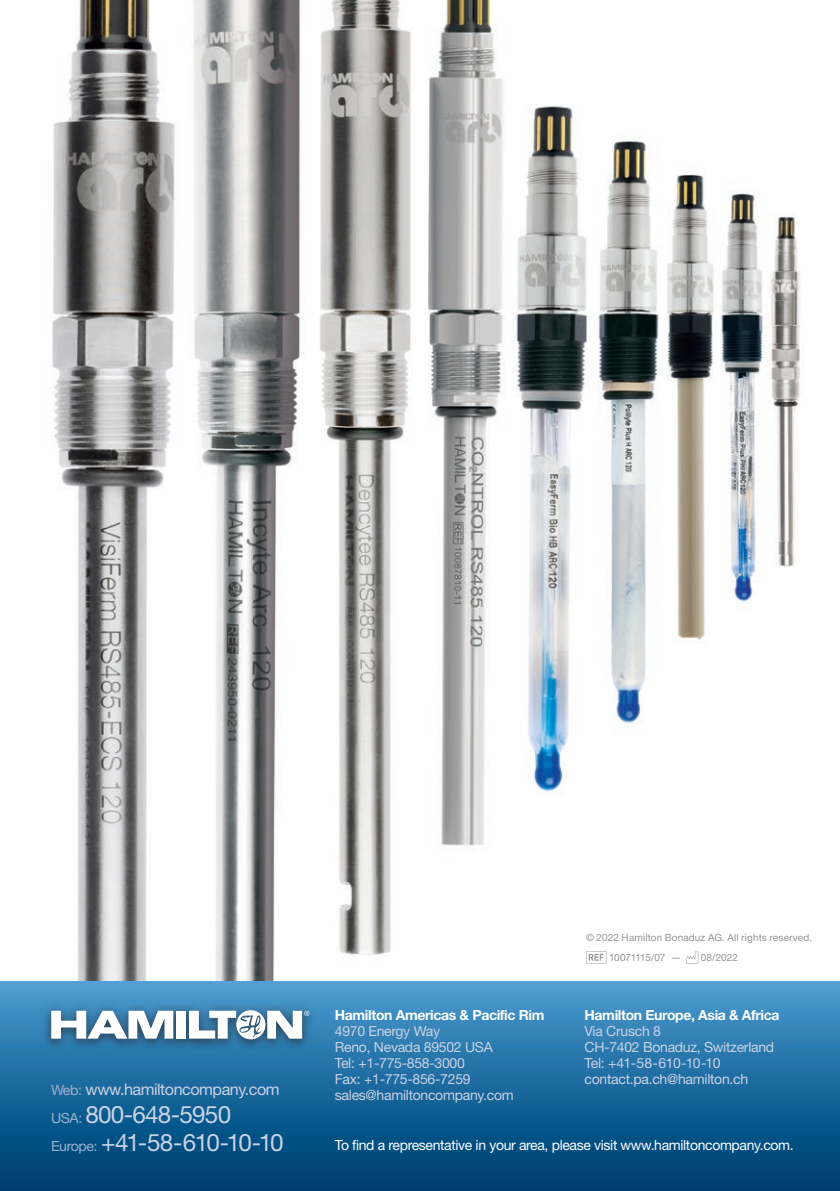
<style>
.page{position:relative;width:840px;height:1191px;background:#fff}
.page>*{position:absolute;margin:0;border:0;box-sizing:border-box;transform-origin:0 0}
.t1{font:24px/28px "Helvetica Neue LT Pro";letter-spacing:-.03em;color:#cad2e4}
.t2{font:16px "Helvetica Neue LT Pro";letter-spacing:-.03em;color:#cad2e4}
.t3{font:14px/16px "Helvetica Neue LT Pro";letter-spacing:-.02em;color:#cad2e4}
.t4{font:14px "Helvetica Neue LT Pro";letter-spacing:-.025em;color:#fff}
.t5{font:700 14px "Helvetica Neue LT Pro";letter-spacing:-.025em;color:#fff}
.t6{font:10px/20px "Helvetica Neue LT Pro";letter-spacing:.01em;color:#939598}
.s1{font-size:14px;color:#9db0ce}
</style>
<div class="page">
<img style="left:52px;top:0;width:748px;height:981px">
<div style="left:0;top:981px;width:839px;height:210px;background:linear-gradient(to bottom,#4b9cd1,#003a6c)"></div>
<div style="left:38px;top:998px;width:283px;height:54px;background:#231f20;opacity:.4"></div>
<div style="left:176px;top:1010px;width:10px;height:28px;background:#fff"></div>
<svg style="left:51px;top:1010px;width:122px;height:28px"></svg>
<svg style="left:189px;top:1010px;width:120px;height:29px"></svg>
<svg style="left:585px;top:951px;width:21px;height:12px"></svg>
<svg style="left:685px;top:951px;width:12px;height:12px"></svg>
<p class="t2" style="left:51px;top:1079px;width:230px"><span class="s1">Web:</span> www.hamiltoncompany.com</p>
<h1 class="t1" style="left:51px;top:1100px;width:234px"><span class="s1">USA:</span> 800-648-5950<br><span class="s1">Europe:</span> +41-58-610-10-10</h1>
<p class="t5" style="left:334px;top:1005px;width:211px">Hamilton Americas &amp; Pacific Rim</p>
<p class="t3" style="left:334px;top:1022px;width:180px">4970 Energy Way<br>Reno, Nevada 89502 USA<br>Tel: +1-775-858-3000<br>Fax: +1-775-856-7259 sales@hamiltoncompany.com</p>
<p class="t6" style="left:608px;top:927px;width:205px;text-indent:-23px">© 2022 Hamilton Bonaduz AG. All rights reserved.<br>10071115/07 —</p>
<p class="t6" style="left:700px;top:947px;width:39px">08/2022</p>
<p class="t5" style="left:584px;top:1005px;width:196px">Hamilton Europe, Asia &amp; Africa</p>
<p class="t3" style="left:584px;top:1022px;width:191px">Via Crusch 8<br>CH-7402 Bonaduz, Switzerland<br>Tel: +41-58-610-10-10 contact.pa.ch@hamilton.ch</p>
<p class="t4" style="left:334px;top:1136px;width:460px">To find a representative in your area, please visit www.hamiltoncompany.com.</p>
</div>
